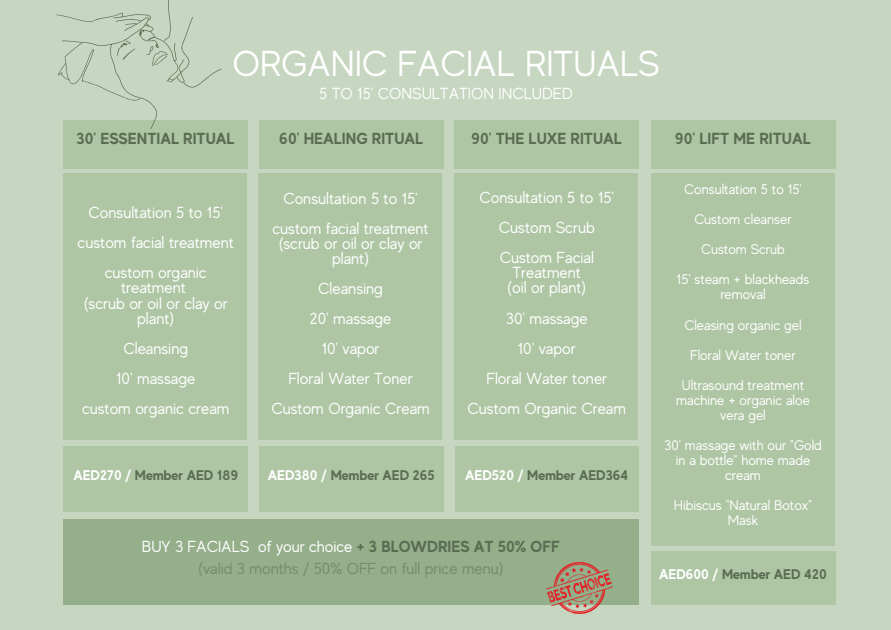
<style>
.page{position:relative;width:891px;height:630px;background:#c6d6c0}
.page>*{position:absolute;margin:0;border:0;box-sizing:border-box;transform-origin:0 0}
.t1{font:36px "MADE Evolve Sans";color:#fff}
.t2{font:16px/30px "MADE Evolve Sans";color:#fff;text-align:center}
.t3{font:16px/21.2px "MADE Evolve Sans";color:#748b6c;text-align:center}
.t4{font:700 16px "MADE Evolve Sans";color:#5a6d52}
.t5{font:14px/30px "MADE Evolve Sans";color:#fff;text-align:center}
.t6{font:700 14px "MADE Evolve Sans";color:#5a6d52}
.s1{color:#fff}
.s2{font-weight:700;color:#5a6d52}
</style>
<div class="page">
<div style="left:63px;top:173px;width:184px;height:266px;background:#aec6a4"></div>
<div style="left:259px;top:174px;width:183px;height:266px;background:#aec6a4"></div>
<div style="left:455px;top:173px;width:183px;height:266px;background:#aec6a4"></div>
<div style="left:63px;top:120px;width:185px;height:48px;background:#aec6a4"></div>
<div style="left:259px;top:120px;width:184px;height:48px;background:#aec6a4"></div>
<div style="left:455px;top:120px;width:184px;height:48px;background:#aec6a4"></div>
<div style="left:63px;top:447px;width:185px;height:65px;background:#aec6a4"></div>
<div style="left:259px;top:447px;width:185px;height:65px;background:#aec6a4"></div>
<div style="left:455px;top:447px;width:184px;height:65px;background:#aec6a4"></div>
<div style="left:651px;top:120px;width:184px;height:48px;background:#aec6a4"></div>
<div style="left:651px;top:173px;width:183px;height:373px;background:#aec6a4"></div>
<div style="left:651px;top:552px;width:184px;height:53px;background:#aec6a4"></div>
<div style="left:63px;top:519px;width:576px;height:86px;background:#95af8b"></div>
<svg style="left:56px;top:0;width:165px;height:129px"></svg>
<img style="left:547px;top:562px;width:66px;height:51px">
<h1 class="t1" style="left:232px;top:43px;width:429px">ORGANIC FACIAL RITUALS</h1>
<p class="t2" style="left:319px;top:78px;width:255px">5 TO 15' CONSULTATION INCLUDED</p>
<p class="t4" style="left:76px;top:129px;width:160px">30' ESSENTIAL RITUAL</p>
<p class="t4" style="left:279px;top:129px;width:146px">60' HEALING RITUAL</p>
<p class="t4" style="left:472px;top:129px;width:152px">90' THE LUXE RITUAL</p>
<p class="t2" style="left:78px;top:198px;width:158px">Consultation 5 to 15' custom facial treatment custom organic</p>
<p class="t2" style="left:84px;top:280px;width:145px;line-height:15.2px">treatment<br>(scrub or oil or clay or plant)</p>
<p class="t2" style="left:82px;top:333px;width:149px">Cleansing<br>10' massage<br>custom organic cream</p>
<p class="t2" style="left:273px;top:183px;width:158px">Consultation 5 to 15' custom facial treatment</p>
<p class="t2" style="left:279px;top:236px;width:145px;line-height:15.2px">(scrub or oil or clay or plant)</p>
<p class="t2" style="left:271px;top:274px;width:160px">Cleansing<br>20' massage<br>10' vapor<br>Floral Water Toner<br>Custom Organic Cream</p>
<p class="t2" style="left:480px;top:183px;width:136px">Consultation 5 to 15'<br>Custom Scrub<br>Custom Facial</p>
<p class="t2" style="left:507px;top:265px;width:81px;line-height:15.2px">Treatment (oil or plant)</p>
<p class="t2" style="left:468px;top:303px;width:160px">30' massage<br>10' vapor<br>Floral Water toner<br>Custom Organic Cream</p>
<p class="t6" style="left:73px;top:467px;width:166px"><span class="s1">AED270 /</span> Member AED 189</p>
<p class="t6" style="left:268px;top:467px;width:168px"><span class="s1">AED380 /</span> Member AED 265</p>
<p class="t6" style="left:465px;top:467px;width:165px"><span class="s1">AED520 /</span> Member AED364</p>
<p class="t3" style="left:142px;top:537px;width:420px"><span class="s1">BUY 3 FACIALS of your choice</span> <span class="s2">+ 3 BLOWDRIES AT 50% OFF </span>(valid 3 months / 50% OFF on full price menu)</p>
<p class="t4" style="left:675px;top:129px;width:137px">90' LIFT ME RITUAL</p>
<p class="t5" style="left:677px;top:175px;width:134px">Consultation 5 to 15'<br>Custom cleanser<br>Custom Scrub<br>15' steam + blackheads</p>
<p class="t5" style="left:682px;top:280px;width:124px">removal<br>Cleasing organic gel<br>Floral Water toner<br>Ultrasound treatment</p>
<p class="t5" style="left:676px;top:392px;width:135px;line-height:15.2px">machine + organic aloe vera gel</p>
<p class="t5" style="left:664px;top:437px;width:159px;line-height:15.2px">30' massage with our "Gold in a bottle" home made cream</p>
<p class="t5" style="left:674px;top:497px;width:140px;line-height:15.2px">Hibiscus "Natural Botox"<br>Mask</p>
<p class="t6" style="left:659px;top:566px;width:169px"><span class="s1">AED600 /</span> Member AED 420</p>
</div>
